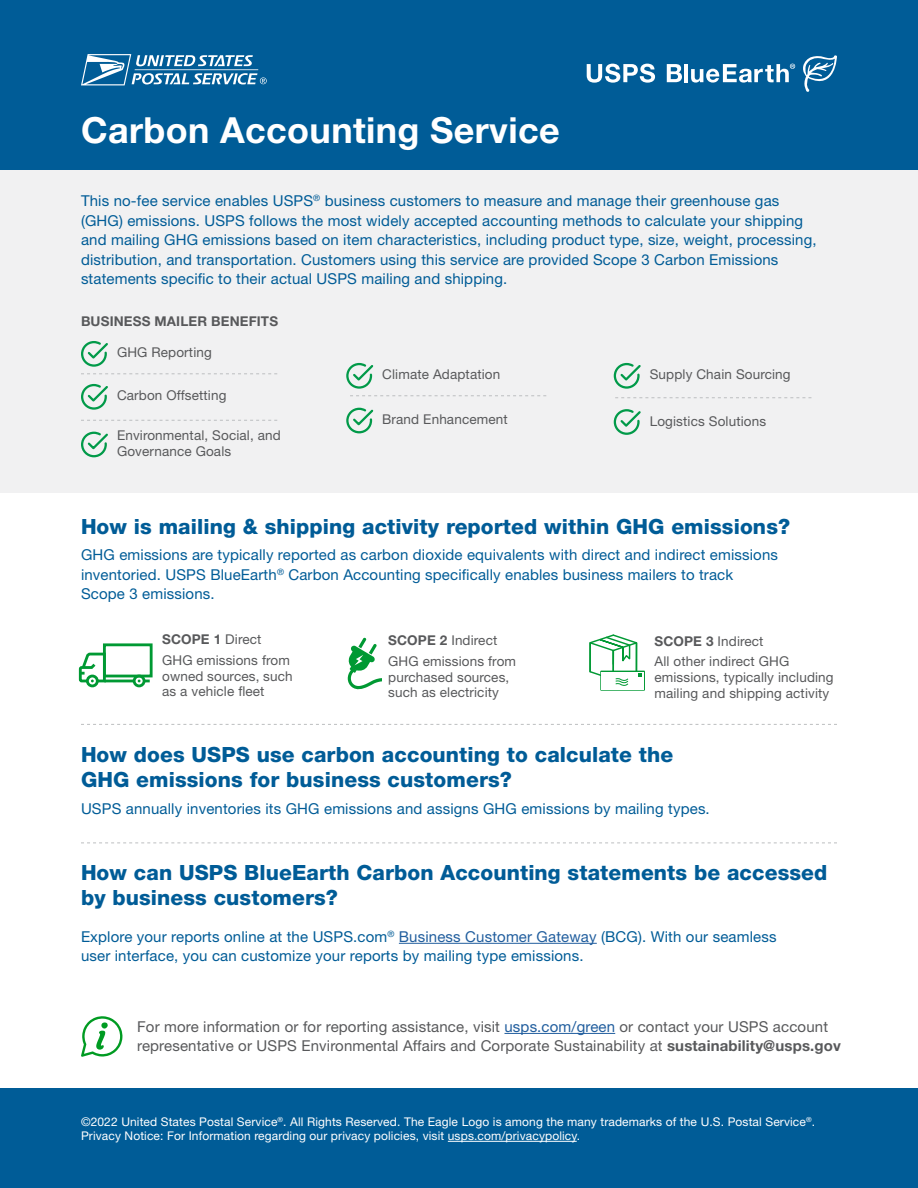
<style>
.page{position:relative;width:918px;height:1188px;background:#fff}
.page>*{position:absolute;margin:0;border:0;box-sizing:border-box;transform-origin:0 0}
.H1-A{font:700 36px "Helvetica Neue LT Std";letter-spacing:.01em;color:#fff}
.H2-A{font:800 21px/25.5px "Helvetica Neue LT Std";letter-spacing:.005em;color:#005c97}
.Body_Copy_-_A{font:15px/19.5px "Helvetica Neue LT Std";letter-spacing:.01em;color:#005c97}
.Body_Copy_-_A-2{font:15px/19.5px "Helvetica Neue LT Std";letter-spacing:.01em;color:#58595b}
.Body_Copy_-_A-3{font:13.5px/15.8px "Helvetica Neue LT Std";letter-spacing:.01em;color:#58595b}
.Body_Copy_-_A-4{font:700 13.5px "Helvetica Neue LT Std";letter-spacing:.01em;color:#58595b}
.Fine_Print_-_A{font:12px/14.4px "Helvetica Neue LT Std";letter-spacing:.01em;color:#fff}
.s1{font-weight:400}
.s2{font-weight:700}
.s3{color:#215e9e}
</style>
<div class="page">
<div style="left:0;top:0;width:918px;height:170px;background:#005c97"></div>
<div style="left:0;top:1089px;width:918px;height:99px;background:#005c97"></div>
<div style="left:0;top:170px;width:918px;height:322px;background:#f1f1f2"></div>
<svg style="left:348px;top:638px;width:34px;height:52px"></svg>
<div style="left:86px;top:675px;width:13px;height:12px;border:3px solid #093;border-radius:50%"></div>
<hr style="left:104px;top:680px;width:30px;height:2px;background:#093">
<div style="left:133px;top:675px;width:12px;height:12px;border:3px solid #093;border-radius:50%"></div>
<div style="left:103px;top:643px;width:50px;height:34px;border:3px solid #093"></div>
<svg style="left:79px;top:651px;width:28px;height:33px"></svg>
<svg style="left:138px;top:680px;width:12px;height:2px"></svg>
<div style="left:600px;top:671px;width:45px;height:20px;border:2px solid #093"></div>
<div style="left:602px;top:672px;width:42px;height:17px;background:#fff"></div>
<svg style="left:589px;top:634px;width:53px;height:52px"></svg>
<svg style="left:613px;top:362px;width:28px;height:27px"></svg>
<svg style="left:81px;top:383px;width:27px;height:27px"></svg>
<svg style="left:81px;top:431px;width:27px;height:27px"></svg>
<svg style="left:346px;top:407px;width:28px;height:27px"></svg>
<svg style="left:613px;top:409px;width:28px;height:26px"></svg>
<svg style="left:81px;top:724px;width:756px;height:1px"></svg>
<svg style="left:81px;top:843px;width:756px;height:1px"></svg>
<svg style="left:81px;top:1016px;width:42px;height:41px"></svg>
<svg style="left:615px;top:397px;width:197px;height:1px"></svg>
<svg style="left:346px;top:362px;width:200px;height:34px"></svg>
<svg style="left:81px;top:341px;width:196px;height:33px"></svg>
<svg style="left:81px;top:420px;width:196px;height:1px"></svg>
<svg style="left:81px;top:54px;width:186px;height:31px"></svg>
<svg style="left:803px;top:55px;width:34px;height:37px"></svg>
<svg style="left:587px;top:64px;width:68px;height:19px"></svg>
<svg style="left:667px;top:64px;width:15px;height:18px"></svg>
<hr style="left:685px;top:64px;width:3px;height:18px;background:#fff">
<svg style="left:691px;top:64px;width:104px;height:19px"></svg>
<hr style="left:399px;top:943px;width:198px;height:1px;background:#215e9e">
<hr style="left:504px;top:1033px;width:111px;height:1px;background:#215e9e">
<hr style="left:448px;top:1141px;width:129px;height:1px;background:#fff">
<p class="H1-A" style="left:81px;top:108px;width:480px">Carbon Accounting Service</p>
<p class="Body_Copy_-_A" style="left:81px;top:191px;width:737px">This no-fee service enables USPS<sup>®</sup> business customers to measure and manage their greenhouse gas (GHG) emissions. USPS follows the most widely accepted accounting methods to calculate your shipping and mailing GHG emissions based on item characteristics, including product type, size, weight, processing, distribution, and transportation. Customers using this service are provided Scope 3 Carbon Emissions statements specific to their actual USPS mailing and shipping.</p>
<p class="Body_Copy_-_A-4" style="left:81px;top:313px;width:199px">BUSINESS MAILER BENEFITS</p>
<p class="Body_Copy_-_A-3" style="left:117px;top:344px;width:96px">GHG Reporting</p>
<p class="Body_Copy_-_A-3" style="left:117px;top:387px;width:111px">Carbon Offsetting</p>
<p class="Body_Copy_-_A-3" style="left:117px;top:427px;width:165px">Environmental, Social, and<br>Governance Goals</p>
<p class="Body_Copy_-_A-3" style="left:382px;top:366px;width:120px">Climate Adaptation</p>
<p class="Body_Copy_-_A-3" style="left:382px;top:411px;width:127px">Brand Enhancement</p>
<p class="Body_Copy_-_A-3" style="left:650px;top:366px;width:142px">Supply Chain Sourcing</p>
<p class="Body_Copy_-_A-3" style="left:650px;top:413px;width:118px">Logistics Solutions</p>
<p class="H2-A" style="left:81px;top:514px;width:711px">How is mailing &amp; shipping activity reported within GHG emissions?</p>
<p class="Body_Copy_-_A" style="left:81px;top:545px;width:699px">GHG emissions are typically reported as carbon dioxide equivalents with direct and indirect emissions inventoried. USPS BlueEarth<sup>®</sup> Carbon Accounting specifically enables business mailers to track<br>Scope 3 emissions.</p>
<p class="Body_Copy_-_A-4" style="left:162px;top:631px;width:101px">SCOPE 1 <span class="s1">Direct</span></p>
<p class="Body_Copy_-_A-3" style="left:162px;top:652px;width:132px">GHG emissions from owned sources, such as a vehicle fleet</p>
<p class="Body_Copy_-_A-3" style="left:388px;top:632px;width:111px"><span class="s2">SCOPE 2</span> Indirect</p>
<p class="Body_Copy_-_A-3" style="left:388px;top:653px;width:129px">GHG emissions from purchased sources, such as electricity</p>
<p class="Body_Copy_-_A-3" style="left:654px;top:633px;width:111px"><span class="s2">SCOPE 3</span> Indirect</p>
<p class="Body_Copy_-_A-3" style="left:654px;top:654px;width:181px">All other indirect GHG emissions, typically including mailing and shipping activity</p>
<p class="H2-A" style="left:81px;top:742px;width:594px">How does USPS use carbon accounting to calculate the<br>GHG emissions for business customers?</p>
<p class="Body_Copy_-_A" style="left:81px;top:798px;width:630px">USPS annually inventories its GHG emissions and assigns GHG emissions by mailing types.</p>
<p class="H2-A" style="left:81px;top:860px;width:748px">How can USPS BlueEarth Carbon Accounting statements be accessed by business customers?</p>
<p class="Body_Copy_-_A" style="left:81px;top:927px;width:697px">Explore your reports online at the USPS.com<sup>®</sup> <span class="s3">Business Customer Gateway</span> (BCG). With our seamless user interface, you can customize your reports by mailing type emissions.</p>
<p class="Body_Copy_-_A-2" style="left:137px;top:1017px;width:705px">For more information or for reporting assistance, visit <span class="s3">usps.com/green</span> or contact your USPS account representative or USPS Environmental Affairs and Corporate Sustainability at <span class="s2">sustainability@usps.gov</span></p>
<p class="Fine_Print_-_A" style="left:81px;top:1114px;width:736px">©2022 United States Postal Service<sup>®</sup>. All Rights Reserved. The Eagle Logo is among the many trademarks of the U.S. Postal Service<sup>®</sup>.<br>Privacy Notice: For Information regarding our privacy policies, visit usps.com/privacypolicy.</p>
</div>
